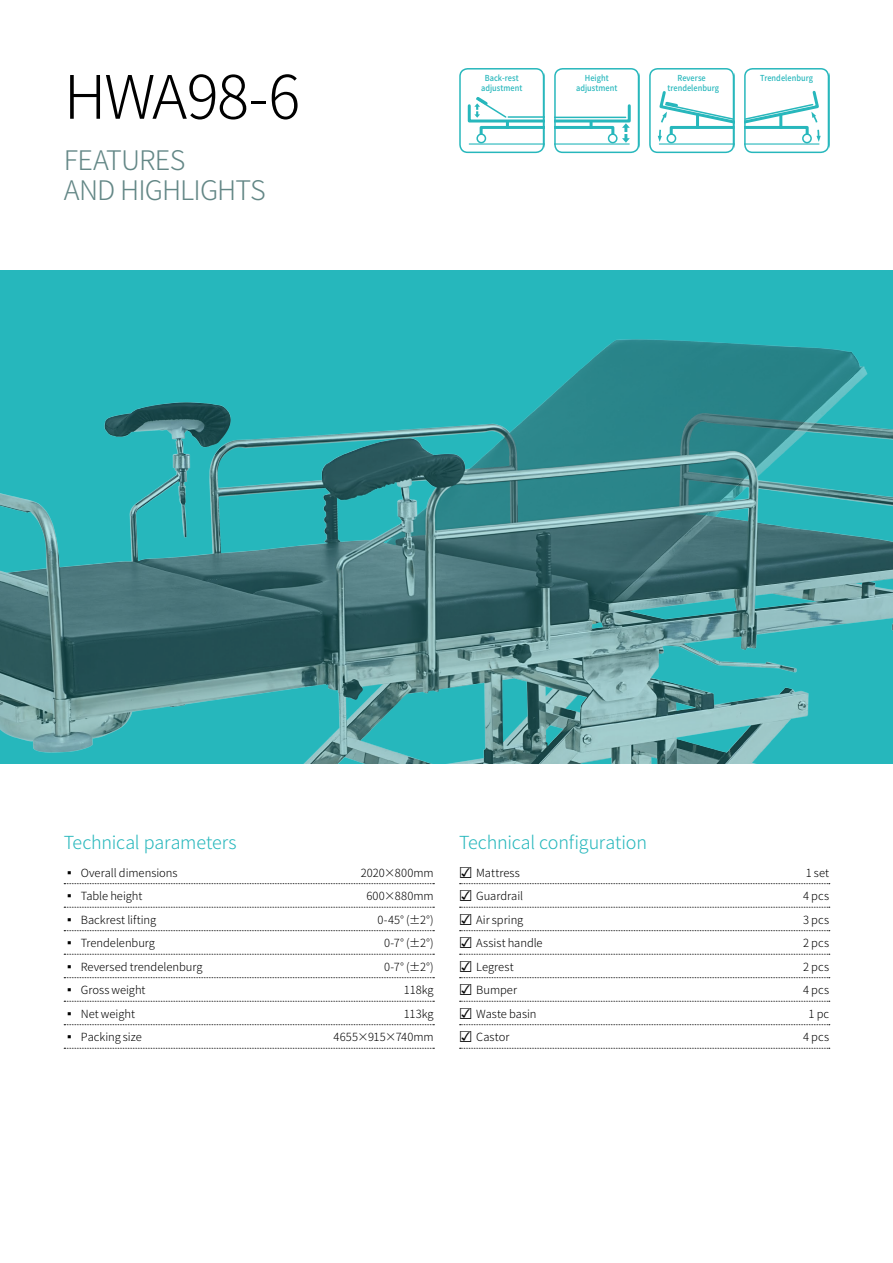
<style>
.page{position:relative;width:893px;height:1263px;background:#fff}
.page>*{position:absolute;margin:0;border:0;box-sizing:border-box;transform-origin:0 0}
.t1{font:300 60px "Noto Sans CJ Ksc";letter-spacing:-.035em;color:#000}
.t2{font:300 27px/30px "Noto Sans CJ Ksc";letter-spacing:-.025em;color:#638786}
.t3{font:300 18px "Noto Sans CJ Ksc";letter-spacing:-.015em;color:#26b7bc}
.t4{font:300 11.25px "Noto Sans CJ Ksc";color:#000}
.t5{font:500 8.25px/9.9px "Noto Sans CJ Ksc";letter-spacing:.005em;color:#27b7bc;text-align:center;scale:.9 1}
.s1{font-family:"Arial Unicode MS";font-weight:400;font-size:18px}
</style>
<div class="page">
<svg style="left:64px;top:883px;width:370px;height:1px"></svg>
<svg style="left:64px;top:907px;width:370px;height:1px"></svg>
<svg style="left:64px;top:930px;width:370px;height:1px"></svg>
<svg style="left:64px;top:954px;width:370px;height:1px"></svg>
<svg style="left:64px;top:977px;width:370px;height:1px"></svg>
<svg style="left:64px;top:1001px;width:370px;height:1px"></svg>
<svg style="left:64px;top:1024px;width:370px;height:1px"></svg>
<svg style="left:64px;top:1048px;width:370px;height:1px"></svg>
<div style="left:0;top:270px;width:893px;height:494px;background:#26b7bc"></div>
<img style="left:0;top:339px;width:893px;height:425px">
<svg style="left:460px;top:883px;width:370px;height:1px"></svg>
<svg style="left:460px;top:907px;width:370px;height:1px"></svg>
<svg style="left:460px;top:930px;width:370px;height:1px"></svg>
<svg style="left:460px;top:954px;width:370px;height:1px"></svg>
<svg style="left:460px;top:977px;width:370px;height:1px"></svg>
<svg style="left:460px;top:1001px;width:370px;height:1px"></svg>
<svg style="left:460px;top:1024px;width:370px;height:1px"></svg>
<svg style="left:460px;top:1048px;width:370px;height:1px"></svg>
<div style="left:459px;top:68px;width:85px;height:85px;border:2px solid #27b7bc;border-radius:8px"></div>
<svg style="left:466px;top:68px;width:79px;height:85px"></svg>
<div style="left:649px;top:68px;width:85px;height:85px;border:2px solid #27b7bc;border-radius:8px"></div>
<svg style="left:657px;top:68px;width:78px;height:85px"></svg>
<hr style="left:744px;top:143px;width:75px;height:2px;background:#27b7bc">
<div style="left:802px;top:133px;width:10px;height:10px;border:2px solid #27b7bc;border-radius:50%"></div>
<svg style="left:747px;top:90px;width:74px;height:52px"></svg>
<div style="left:744px;top:68px;width:85px;height:85px;border:2px solid #27b7bc;border-radius:8px"></div>
<svg style="left:829px;top:73px;width:1px;height:75px"></svg>
<hr style="left:554px;top:143px;width:75px;height:2px;background:#27b7bc">
<svg style="left:557px;top:104px;width:74px;height:39px"></svg>
<div style="left:554px;top:68px;width:85px;height:85px;border:2px solid #27b7bc;border-radius:8px"></div>
<svg style="left:639px;top:73px;width:1px;height:75px"></svg>
<h1 class="t1" style="left:64px;top:63px;width:238px">HWA98-6</h1>
<h2 class="t2" style="left:64px;top:146px;width:154px">Features and Highlight</h2>
<h2 class="t2" style="left:250px;top:176px;width:17px">s</h2>
<p class="t5" style="left:481px;top:73px;width:47px">Back-rest adjustment</p>
<p class="t5" style="left:667px;top:73px;width:59px">Reverse trendelenburg</p>
<p class="t5" style="left:585px;top:73px;width:28px">Height</p>
<p class="t5" style="left:760px;top:73px;width:60px">Trendelenburg</p>
<p class="t5" style="left:576px;top:83px;width:47px">adjustment</p>
<h3 class="t3" style="left:64px;top:832px;width:174px">Technical parameters</h3>
<p class="t4" style="left:64px;top:866px;width:115px">▪ Overall dimensions</p>
<p class="t4" style="left:361px;top:866px;width:74px">2020×800mm</p>
<p class="t4" style="left:64px;top:890px;width:80px">▪ Table height</p>
<p class="t4" style="left:366px;top:890px;width:69px">600×880mm</p>
<p class="t4" style="left:64px;top:913px;width:94px">▪ Backrest lifting</p>
<p class="t4" style="left:378px;top:913px;width:58px">0-45° (±2°)</p>
<p class="t4" style="left:64px;top:937px;width:93px">▪ Trendelenburg</p>
<p class="t4" style="left:384px;top:937px;width:51px">0-7° (±2°)</p>
<p class="t4" style="left:64px;top:960px;width:140px">▪ Reversed trendelenburg</p>
<p class="t4" style="left:384px;top:960px;width:51px">0-7° (±2°)</p>
<p class="t4" style="left:64px;top:984px;width:83px">▪ Gross weight</p>
<p class="t4" style="left:404px;top:984px;width:31px">118kg</p>
<p class="t4" style="left:64px;top:1007px;width:73px">▪ Net weight</p>
<p class="t4" style="left:404px;top:1007px;width:32px">113kg</p>
<p class="t4" style="left:64px;top:1031px;width:80px">▪ Packing size</p>
<p class="t4" style="left:333px;top:1031px;width:102px">4655×915×740mm</p>
<h3 class="t3" style="left:459px;top:832px;width:189px">Technical configuration</h3>
<p class="t4" style="left:459px;top:866px;width:62px"><span class="s1">☑</span> Mattress</p>
<p class="t4" style="left:806px;top:866px;width:25px">1 set</p>
<p class="t4" style="left:459px;top:890px;width:65px"><span class="s1">☑</span> Guardrail</p>
<p class="t4" style="left:803px;top:890px;width:28px">4 pcs</p>
<p class="t4" style="left:459px;top:913px;width:66px"><span class="s1">☑</span> Air spring</p>
<p class="t4" style="left:803px;top:913px;width:28px">3 pcs</p>
<p class="t4" style="left:459px;top:937px;width:85px"><span class="s1">☑</span> Assist handle</p>
<p class="t4" style="left:803px;top:937px;width:28px">2 pcs</p>
<p class="t4" style="left:459px;top:960px;width:56px"><span class="s1">☑</span> Legrest</p>
<p class="t4" style="left:803px;top:960px;width:28px">2 pcs</p>
<p class="t4" style="left:459px;top:984px;width:59px"><span class="s1">☑</span> Bumper</p>
<p class="t4" style="left:803px;top:984px;width:28px">4 pcs</p>
<p class="t4" style="left:459px;top:1007px;width:79px"><span class="s1">☑</span> Waste basin</p>
<p class="t4" style="left:808px;top:1007px;width:22px">1 pc</p>
<p class="t4" style="left:459px;top:1031px;width:52px"><span class="s1">☑</span> Castor</p>
<p class="t4" style="left:803px;top:1031px;width:28px">4 pcs</p>
</div>
